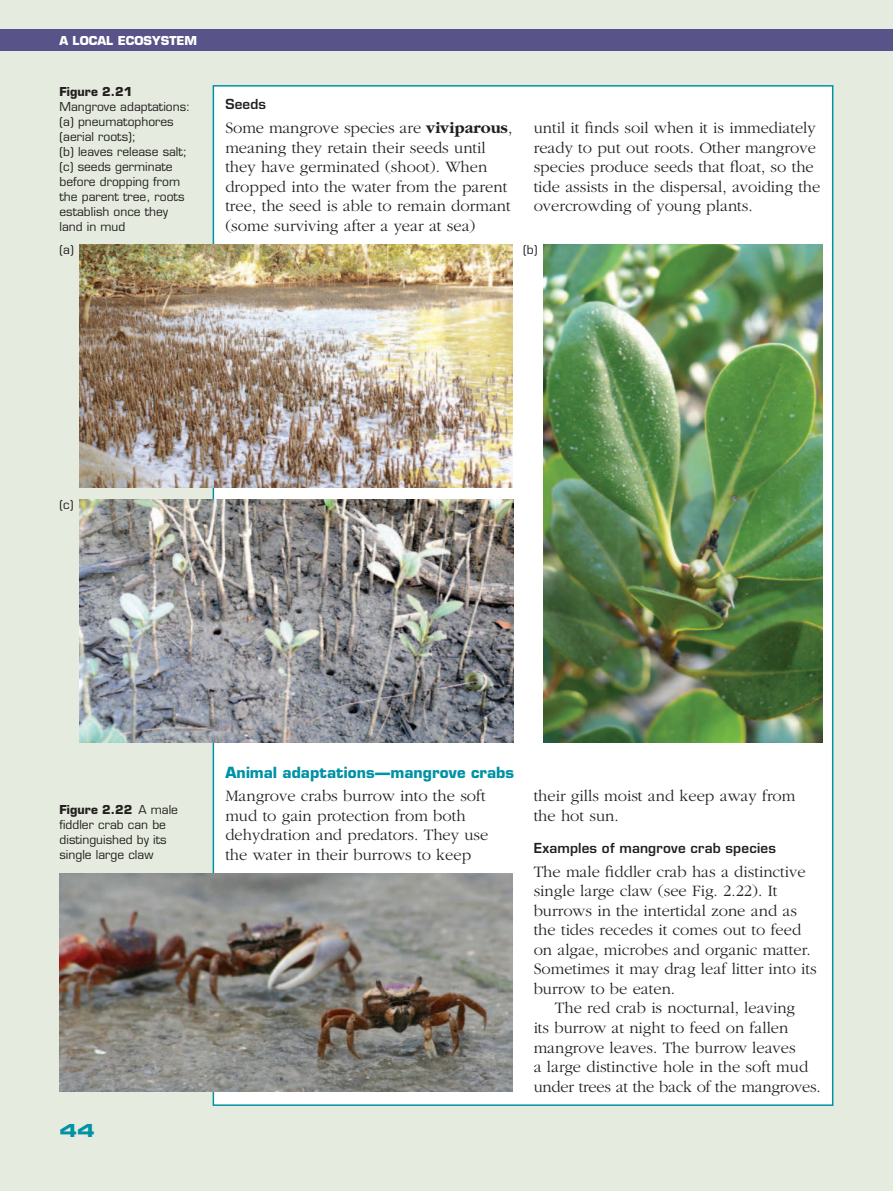
<style>
.page{position:relative;width:893px;height:1191px;background:#e5ebde}
.page>*{position:absolute;margin:0;border:0;box-sizing:border-box;transform-origin:0 0}
.t1{font:18px "Eurostile Bold Extended Two";color:#0092a5}
.t2{font:300 16.5px/19.5px "Garamond";color:#231f20}
.t3{font:700 15px "Eurostile";letter-spacing:.005em;color:#0092a5}
.t4{font:600 13.5px "Eurostile";letter-spacing:.015em;color:#231f20}
.t5{font:12px/15px "Eurostile";color:#231f20}
.t6{font:700 12px "Eurostile";color:#fff}
.s1{font-weight:700}
</style>
<div class="page">
<div style="left:0;top:30px;width:893px;height:21px;background:#585388"></div>
<div style="left:213px;top:85px;width:620px;height:1021px;background:#fff;border:2px solid #0092a5"></div>
<img style="left:79px;top:244px;width:433px;height:243px">
<img style="left:79px;top:500px;width:434px;height:242px">
<img style="left:543px;top:244px;width:280px;height:498px">
<img style="left:60px;top:873px;width:452px;height:218px">
<p class="t6" style="left:60px;top:33px;width:139px">A LOCAL ECOSYSTEM</p>
<p class="t5" style="left:60px;top:84px;width:132px"><span class="s1">Figure 2.21<br></span>Mangrove adaptations: (a) pneumatophores (aerial roots);<br>(b) leaves release salt; (c) seeds germinate before dropping from the parent tree, roots establish once they land in mud</p>
<p class="t5" style="left:60px;top:242px;width:16px">(a)</p>
<p class="t4" style="left:225px;top:96px;width:42px">Seeds</p>
<p class="t2" style="left:225px;top:119px;width:289px">Some mangrove species are <span class="s1">viviparous</span>, meaning they retain their seeds until they have germinated (shoot). When dropped into the water from the parent tree, the seed is able to remain dormant (some surviving after a year at sea)</p>
<p class="t2" style="left:534px;top:119px;width:288px">until it finds soil when it is immediately ready to put out roots. Other mangrove species produce seeds that float, so the tide assists in the dispersal, avoiding the overcrowding of young plants.</p>
<p class="t5" style="left:523px;top:242px;width:16px">(b)</p>
<p class="t5" style="left:60px;top:497px;width:16px">(c)</p>
<p class="t5" style="left:60px;top:802px;width:120px"><span class="s1">Figure 2.22</span> A male fiddler crab can be distinguished by its single large claw</p>
<p class="t1" style="left:60px;top:1117px;width:37px">44</p>
<p class="t3" style="left:225px;top:763px;width:290px">Animal adaptations—mangrove crabs</p>
<p class="t2" style="left:225px;top:786px;width:265px">Mangrove crabs burrow into the soft mud to gain protection from both dehydration and predators. They use the water in their burrows to keep</p>
<p class="t2" style="left:534px;top:786px;width:263px">their gills moist and keep away from the hot sun.</p>
<p class="t4" style="left:534px;top:839px;width:244px">Examples of mangrove crab species</p>
<p class="t2" style="left:534px;top:862px;width:273px">The male fiddler crab has a distinctive</p>
<p class="t2" style="left:534px;top:881px;width:245px">single large claw (see Fig. 2.22). It</p>
<p class="t2" style="left:534px;top:901px;width:265px">burrows in the intertidal zone and as</p>
<p class="t2" style="left:534px;top:920px;width:269px">the tides recedes it comes out to feed</p>
<p class="t2" style="left:534px;top:940px;width:279px">on algae, microbes and organic matter.</p>
<p class="t2" style="left:534px;top:959px;width:285px">Sometimes it may drag leaf litter into its</p>
<p class="t2" style="left:534px;top:979px;width:143px">burrow to be eaten.</p>
<p class="t2" style="left:555px;top:998px;width:242px">The red crab is nocturnal, leaving</p>
<p class="t2" style="left:534px;top:1018px;width:256px">its burrow at night to feed on fallen</p>
<p class="t2" style="left:534px;top:1037px;width:264px">mangrove leaves. The burrow leaves</p>
<p class="t2" style="left:534px;top:1057px;width:276px">a large distinctive hole in the soft mud</p>
<p class="t2" style="left:534px;top:1076px;width:289px">under trees at the back of the mangroves.</p>
</div>
